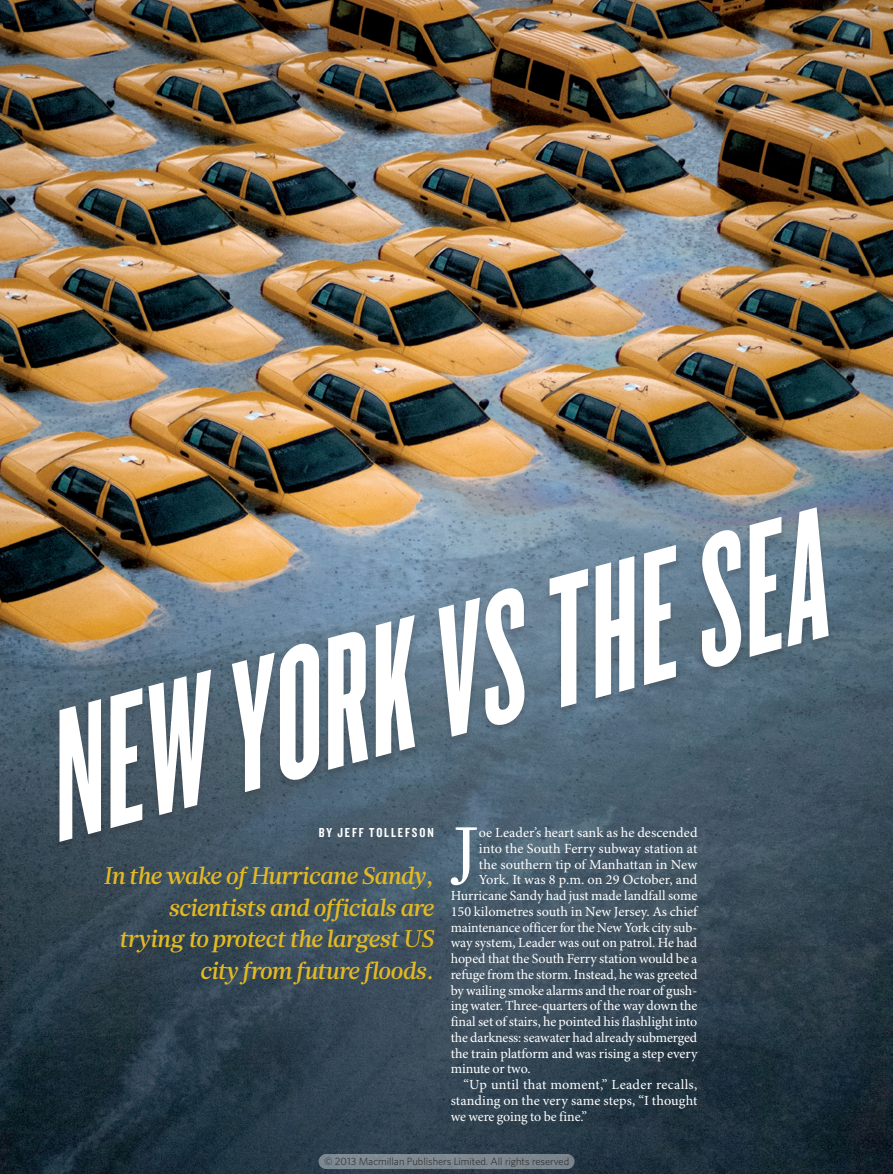
<style>
.page{position:relative;width:893px;height:1174px;background:#fff}
.page>*{position:absolute;margin:0;border:0;box-sizing:border-box;transform-origin:0 0}
.HEAD_42{font:italic 190.95px "Knockout 66 Full Flyweight";color:#fff;scale:1.07 1}
.BODY_DROP_CAP{font:81.45px "Glosa Math";color:#fff}
.INTRO{font:italic 500 24px/31.5px "Glosa Math";letter-spacing:-.01em;color:#e3b923;text-align:right}
.BODY_DROP_CAP-2{font:13.95px "Minion Pro";letter-spacing:-.005em;color:#fff}
.BODY_INDENT{font:13.95px/15.8px "Minion Pro";color:#fff;text-align:justify}
.AUTHOR_BYLINE{font:13.5px "Knockout 49 Liteweight";letter-spacing:.14em;color:#fff}
.t1{font:300 10.5px "Whitney";color:#231f20}
</style>
<div class="page">
<img style="left:0;top:0;width:893px;height:1174px">
<div style="left:56px;top:507px;width:777px;height:343px;background:#231f20;opacity:.2"></div>
<div style="left:319px;top:1154px;width:256px;height:15px;background:#7e8891"></div>
<p class="HEAD_42" style="left:11px;top:677px;width:750px;rotate:-15deg">NEW YORK VS THE SEA</p>
<p class="INTRO" style="left:104px;top:860px;width:332px">In the wake of Hurricane Sandy, scientists and officials are trying to protect the largest US city from future floods.</p>
<p class="BODY_DROP_CAP" style="left:449px;top:802px;width:32px">J</p>
<p class="BODY_DROP_CAP-2" style="left:479px;top:824px;width:220px">oe Leader’s heart sank as he descended</p>
<p class="AUTHOR_BYLINE" style="left:319px;top:824px;width:116px">BY JEFF TOLLEFSON</p>
<p class="BODY_DROP_CAP-2" style="left:479px;top:840px;width:220px">into the South Ferry subway station at</p>
<p class="BODY_DROP_CAP-2" style="left:479px;top:855px;width:220px">the southern tip of Manhattan in New</p>
<p class="BODY_DROP_CAP-2" style="left:479px;top:871px;width:220px">York. It was 8 p.m. on 29 October, and</p>
<p class="BODY_DROP_CAP-2" style="left:451px;top:887px;width:248px">Hurricane Sandy had just made landfall some</p>
<p class="BODY_DROP_CAP-2" style="left:451px;top:903px;width:248px">150 kilometres south in New Jersey. As chief</p>
<p class="BODY_DROP_CAP-2" style="left:451px;top:918px;width:248px">maintenance officer for the New York city sub-</p>
<p class="BODY_DROP_CAP-2" style="left:451px;top:934px;width:248px">way system, Leader was out on patrol. He had</p>
<p class="BODY_DROP_CAP-2" style="left:451px;top:950px;width:248px">hoped that the South Ferry station would be a</p>
<p class="BODY_DROP_CAP-2" style="left:451px;top:966px;width:248px">refuge from the storm. Instead, he was greeted</p>
<p class="BODY_DROP_CAP-2" style="left:451px;top:981px;width:248px">by wailing smoke alarms and the roar of gush-</p>
<p class="BODY_DROP_CAP-2" style="left:451px;top:997px;width:248px">ing water. Three-quarters of the way down the</p>
<p class="BODY_DROP_CAP-2" style="left:451px;top:1013px;width:248px">final set of stairs, he pointed his flashlight into</p>
<p class="BODY_DROP_CAP-2" style="left:451px;top:1029px;width:248px">the darkness: seawater had already submerged</p>
<p class="BODY_DROP_CAP-2" style="left:451px;top:1044px;width:248px">the train platform and was rising a step every</p>
<p class="BODY_DROP_CAP-2" style="left:451px;top:1060px;width:81px">minute or two.</p>
<p class="BODY_INDENT" style="left:451px;top:1077px;width:248px;text-indent:13px">“Up until that moment,” Leader recalls, standing on the very same steps, “I thought we were going to be fine.”</p>
<p class="t1" style="left:324px;top:1154px;width:247px">© 2013 Macmillan Publishers Limited. All rights reserved</p>
</div>
